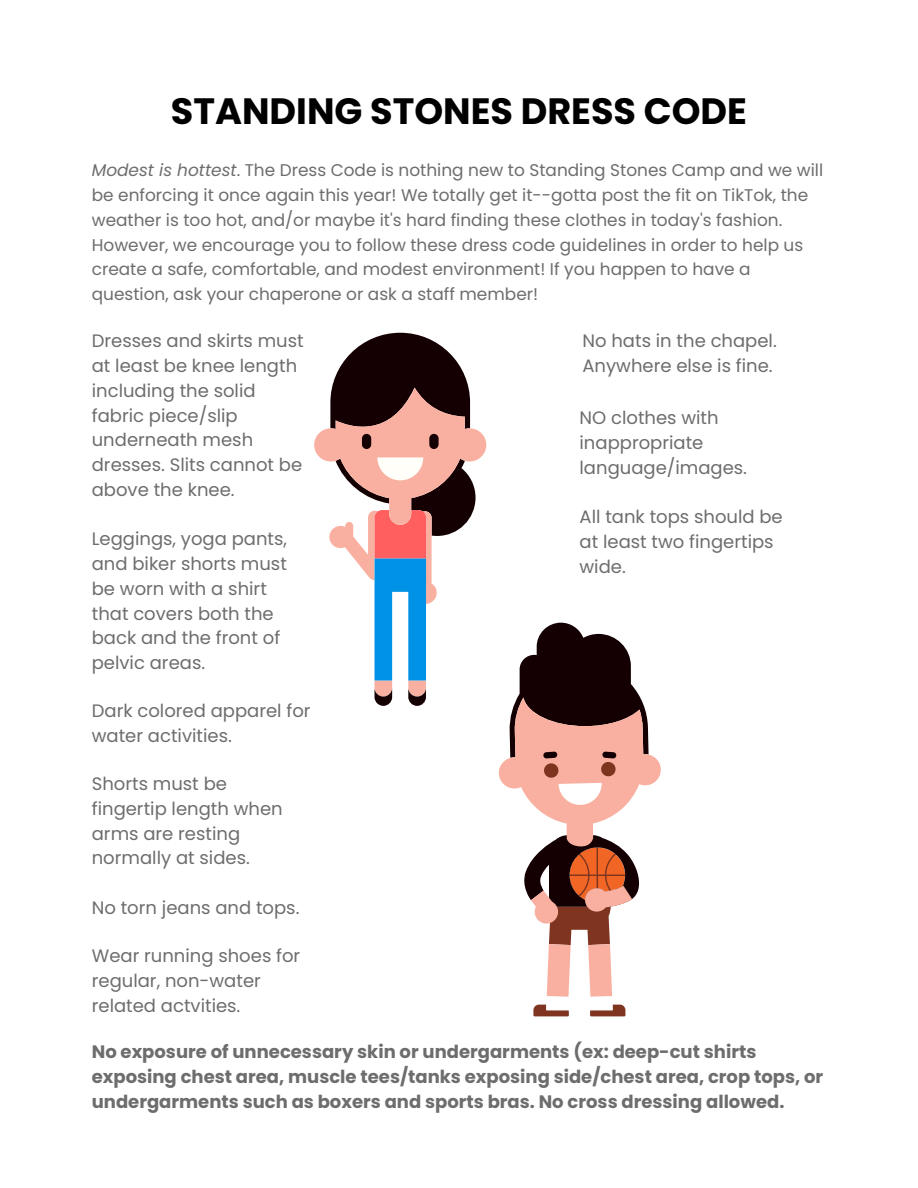
<style>
.page{position:relative;width:918px;height:1188px;background:#fff}
.page>*{position:absolute;margin:0;border:0;box-sizing:border-box;transform-origin:0 0}
.t1{font:700 36.6px "Poppins";color:#000}
.t2{font:18px/24.8px "Poppins";color:#6d6d6d}
.t3{font:700 18px/24.8px "Poppins";color:#6d6d6d}
.t4{font:16.95px/24.8px "Poppins";color:#6d6d6d}
.s1{font-style:italic}
</style>
<div class="page">
<svg style="left:314px;top:333px;width:172px;height:373px"></svg>
<div style="left:362px;top:434px;width:9px;height:15px;background:#140002;border-radius:5px"></div>
<div style="left:429px;top:434px;width:10px;height:15px;background:#140002;border-radius:5px"></div>
<svg style="left:499px;top:623px;width:162px;height:393px"></svg>
<p class="t1" style="left:171px;top:85px;width:578px">STANDING STONES DRESS CODE</p>
<p class="t4" style="left:92px;top:158px;width:733px"><span class="s1">Modest is hottest</span>. The Dress Code is nothing new to Standing Stones Camp and we will be enforcing it once again this year! We totally get it--gotta post the fit on TikTok, the weather is too hot, and/or maybe it's hard finding these clothes in today's fashion.<br>However, we encourage you to follow these dress code guidelines in order to help us create a safe, comfortable, and modest environment! If you happen to have a question, ask your chaperone or ask a staff member!</p>
<p class="t2" style="left:92px;top:329px;width:213px">Dresses and skirts must at least be knee length including the solid fabric piece/slip underneath mesh dresses. Slits cannot be above the knee.</p>
<p class="t2" style="left:92px;top:527px;width:197px">Leggings, yoga pants, and biker shorts must be worn with a shirt that covers both the back and the front of pelvic areas.</p>
<p class="t2" style="left:582px;top:329px;width:196px">No hats in the chapel.<br>Anywhere else is fine.</p>
<p class="t2" style="left:580px;top:405px;width:169px">NO clothes with inappropriate language/images.</p>
<p class="t2" style="left:580px;top:504px;width:205px">All tank tops should be at least two fingertips wide.</p>
<p class="t2" style="left:92px;top:699px;width:220px">Dark colored apparel for water activities.</p>
<p class="t2" style="left:92px;top:771px;width:192px">Shorts must be fingertip length when arms are resting normally at sides.</p>
<p class="t2" style="left:92px;top:895px;width:209px">No torn jeans and tops.</p>
<p class="t2" style="left:92px;top:943px;width:210px">Wear running shoes for regular, non-water related actvities.</p>
<p class="t3" style="left:92px;top:1039px;width:733px">No exposure of unnecessary skin or undergarments (ex: deep-cut shirts exposing chest area, muscle tees/tanks exposing side/chest area, crop tops, or undergarments such as boxers and sports bras. No cross dressing allowed.</p>
</div>
